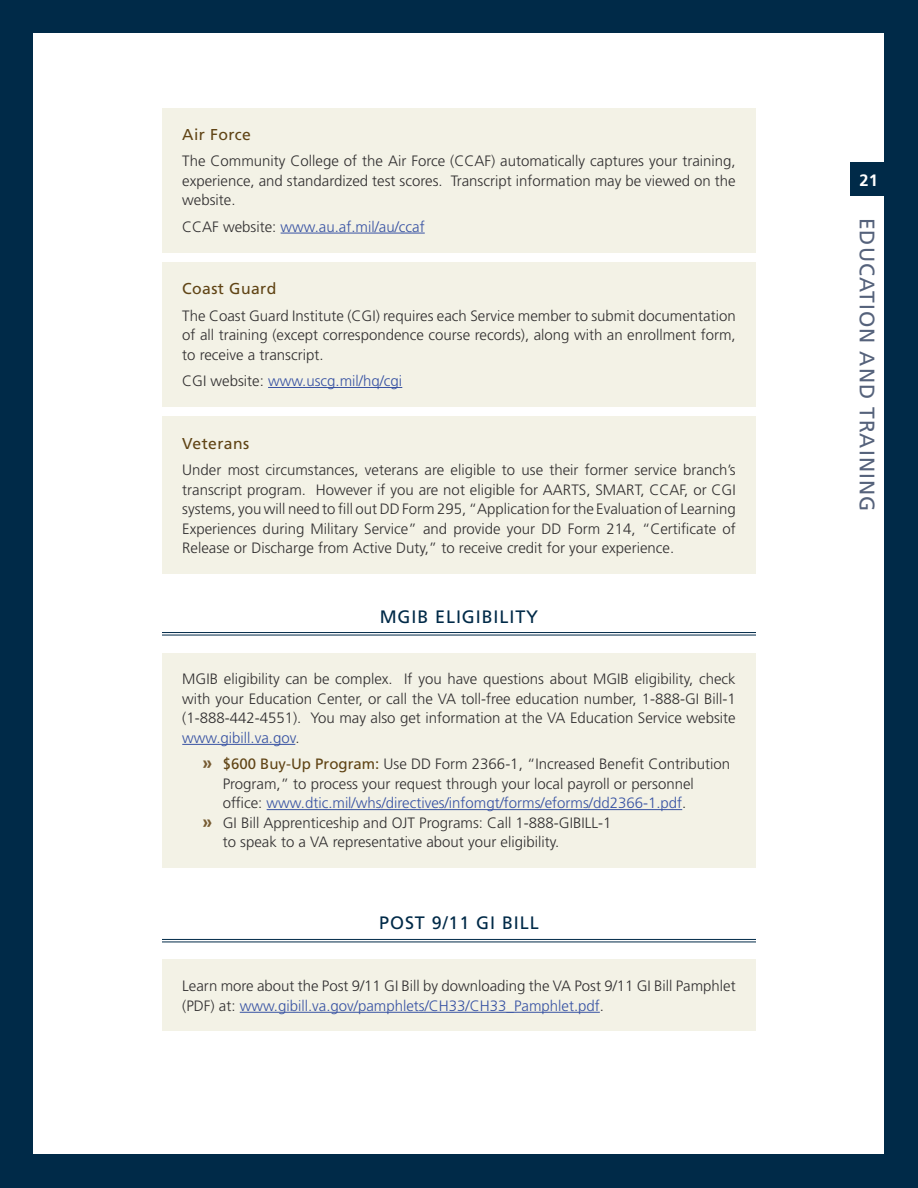
<style>
.page{position:relative;width:918px;height:1188px;background:#002a48}
.page>*{position:absolute;margin:0;border:0;box-sizing:border-box;transform-origin:0 0}
.t1{font:21px "Frutiger LT Std";letter-spacing:.05em;color:#55627b}
.t2{font:18px "Frutiger LT Std";letter-spacing:.05em;color:#002a48}
.t3{font:700 16.5px "Frutiger LT Std";color:#fff}
.t4{font:15.75px "Frutiger LT Std";letter-spacing:.025em;color:#604415}
.t5{font:300 15px/19.5px "Frutiger LT Std";color:#312f30;text-align:justify}
.t6{font:300 15px "Frutiger LT Std";color:#3853a3}
.s1{color:#312f30}
.s2{color:#3853a3}
.s3{font-weight:700;font-size:18px;color:#775c33}
.s4{font-weight:400;color:#604415}
</style>
<div class="page">
<div style="left:34px;top:34px;width:850px;height:1120px;background:#fff"></div>
<div style="left:851px;top:163px;width:40px;height:33px;background:#002a48"></div>
<hr style="left:162px;top:632px;width:594px;height:1px;background:#002a48">
<hr style="left:162px;top:635px;width:594px;height:1px;background:#002a48">
<hr style="left:162px;top:939px;width:594px;height:1px;background:#002a48">
<hr style="left:162px;top:942px;width:594px;height:1px;background:#002a48">
<div style="left:162px;top:108px;width:594px;height:144px;background:#f3f2e6"></div>
<hr style="left:281px;top:233px;width:144px;height:1px;background:#3853a3">
<div style="left:162px;top:262px;width:594px;height:145px;background:#f3f2e6"></div>
<hr style="left:268px;top:387px;width:134px;height:1px;background:#3853a3">
<div style="left:162px;top:417px;width:594px;height:157px;background:#f3f2e6"></div>
<div style="left:162px;top:653px;width:594px;height:214px;background:#f3f2e6"></div>
<hr style="left:182px;top:744px;width:113px;height:1px;background:#3853a3">
<hr style="left:267px;top:809px;width:415px;height:1px;background:#3853a3">
<div style="left:162px;top:960px;width:594px;height:71px;background:#f3f2e6"></div>
<hr style="left:240px;top:1012px;width:360px;height:1px;background:#3853a3">
<p class="t4" style="left:182px;top:125px;width:70px">Air Force</p>
<p class="t5" style="left:182px;top:152px;width:283px">The Community College of the Air Force (CCA</p>
<p class="t5" style="left:182px;top:152px;width:555px;text-indent:302px">F) automatically captures your training, experience, and standardized test scores. Transcript information may be viewed on the website.</p>
<p class="t5" style="left:182px;top:217px;width:11px">CCA</p>
<p class="t6" style="left:212px;top:218px;width:214px"><span class="s1">F website:</span> www.au.af.mil/au/ccaf</p>
<p class="t4" style="left:182px;top:280px;width:96px">Coast Guard</p>
<p class="t5" style="left:182px;top:306px;width:555px">The C oast Guard Institute (CGI) requires each Service member to submit documentation of all training (except correspondence course records), along with an enrollment form, to receive a transcript.</p>
<p class="t5" style="left:182px;top:371px;width:9px">CGI</p>
<p class="t6" style="left:211px;top:372px;width:193px"><span class="s1">website:</span> www.uscg.mil/hq/cgi</p>
<p class="t4" style="left:182px;top:434px;width:68px">Veterans</p>
<p class="t5" style="left:182px;top:460px;width:555px">Under most circumstances, veterans are eligible to use their former service branch’s transcript program. However if you are not eligible for AAR</p>
<p class="t5" style="left:182px;top:480px;width:555px;text-align:left;text-indent:497px">F, or CGI systems, you will need to fill out DD Form 295, “Application for the Evaluation of Learning Experiences during M ilitary Service” and provide your DD Form 214, “Certificate of Release or Discharge from Active Duty,” to receive credit for your experience.</p>
<p class="t5" style="left:571px;top:480px;width:35px">TS, SMAR</p>
<p class="t5" style="left:635px;top:480px;width:26px">T, CCA</p>
<p class="t2" style="left:380px;top:606px;width:160px">MGIB Eligibility</p>
<p class="t5" style="left:182px;top:670px;width:10px">MGI</p>
<p class="t5" style="left:210px;top:670px;width:393px">B eligibility can be complex. If you have questions about MGI</p>
<p class="t5" style="left:621px;top:670px;width:117px">B eligibility, check</p>
<p class="t5" style="left:182px;top:689px;width:262px">with your Education Center, or call the VA</p>
<p class="t5" style="left:182px;top:689px;width:555px;text-indent:279px">toll-free education number, 1-888-GI Bill-1 (1-888-442-4551). You may also get information at the VA Education Service website <span class="s2">www.gibill.va.gov</span>.</p>
<p class="t5" style="left:202px;top:754px;width:529px"><span class="s3">»</span> <span class="s4">$600 Buy-U p Program:</span> Use DD Form 2366-1, “Increased Benefit Contribution</p>
<p class="t5" style="left:223px;top:774px;width:473px">Program,” to process your request through your local payroll or personnel</p>
<p class="t6" style="left:223px;top:794px;width:465px"><span class="s1">office:</span> www.dtic.mil/whs/directives/infomgt/forms/eforms/dd2366-1.pdf<span class="s1">.</span></p>
<p class="t5" style="left:202px;top:813px;width:410px"><span class="s3">»</span> GI Bill Apprenticeship and OJT Programs: Call 1-888-GI BILL-1</p>
<p class="t5" style="left:223px;top:832px;width:338px">to speak to a VA representative about your eligibility.</p>
<p class="t2" style="left:379px;top:913px;width:146px">Post 9/11 GI Bill</p>
<p class="t5" style="left:182px;top:977px;width:555px">Learn more about the Post 9/11 GI Bill by downloading the VA Post 9/11 GI Bill Pamphlet (PDF) at: <span class="s2">www.gibill.va.gov/pamphlets/C H33/C H33_Pamphlet.pdf</span>.</p>
<p class="t3" style="left:859px;top:170px;width:20px">21</p>
<h1 class="t1" style="left:879px;top:218px;width:275px;rotate:90deg">Education and Train ing</h1>
</div>
